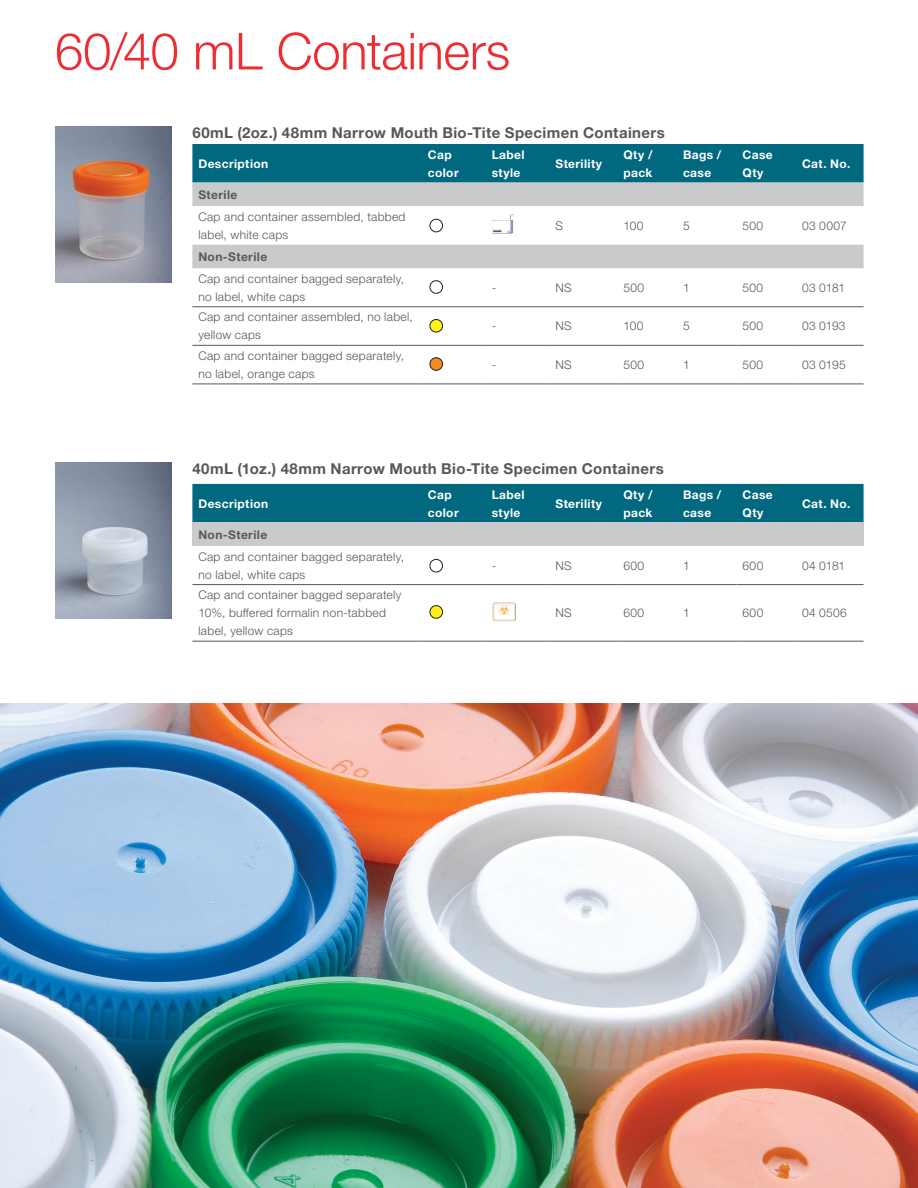
<style>
.page{position:relative;width:918px;height:1188px;background:#fff}
.page>*{position:absolute;margin:0;border:0;box-sizing:border-box;transform-origin:0 0}
.Headline{font:300 51px "Helvetica Neue LTW1 G";letter-spacing:-.01em;color:#ee2d33}
.Table_Title{font:700 15px "Helvetica Neue LTW1 G";letter-spacing:.025em;color:#57585a}
.Table_Text_-_Left{font:300 12px/18px "Helvetica Neue LTW1 G";letter-spacing:.025em;color:#57585a}
.Title_Row_-_Left{font:700 12px/18px "Helvetica Neue LTW1 G";letter-spacing:.03em;color:#fff}
.Section_Group{font:700 12px "Helvetica Neue LTW1 G";letter-spacing:.035em;color:#57585a}
</style>
<div class="page">
<div style="left:192px;top:144px;width:672px;height:39px;background:#00687f"></div>
<svg style="left:192px;top:183px;width:672px;height:85px;fill:#c9cacc"></svg>
<hr style="left:192px;top:306px;width:230px;height:1px;background:#57585a">
<hr style="left:422px;top:306px;width:64px;height:1px;background:#57585a">
<hr style="left:486px;top:306px;width:63px;height:1px;background:#57585a">
<hr style="left:549px;top:306px;width:68px;height:1px;background:#57585a">
<hr style="left:617px;top:306px;width:60px;height:1px;background:#57585a">
<hr style="left:677px;top:306px;width:60px;height:1px;background:#57585a">
<hr style="left:737px;top:306px;width:59px;height:1px;background:#57585a">
<hr style="left:796px;top:306px;width:68px;height:1px;background:#57585a">
<hr style="left:192px;top:345px;width:230px;height:1px;background:#57585a">
<hr style="left:422px;top:345px;width:64px;height:1px;background:#57585a">
<hr style="left:486px;top:345px;width:63px;height:1px;background:#57585a">
<hr style="left:549px;top:345px;width:68px;height:1px;background:#57585a">
<hr style="left:617px;top:345px;width:60px;height:1px;background:#57585a">
<hr style="left:677px;top:345px;width:60px;height:1px;background:#57585a">
<hr style="left:737px;top:345px;width:59px;height:1px;background:#57585a">
<hr style="left:796px;top:345px;width:68px;height:1px;background:#57585a">
<hr style="left:192px;top:384px;width:230px;height:1px;background:#57585a">
<hr style="left:422px;top:384px;width:64px;height:1px;background:#57585a">
<hr style="left:486px;top:384px;width:63px;height:1px;background:#57585a">
<hr style="left:549px;top:384px;width:68px;height:1px;background:#57585a">
<hr style="left:617px;top:384px;width:60px;height:1px;background:#57585a">
<hr style="left:677px;top:384px;width:60px;height:1px;background:#57585a">
<hr style="left:737px;top:384px;width:59px;height:1px;background:#57585a">
<hr style="left:796px;top:384px;width:68px;height:1px;background:#57585a">
<img style="left:55px;top:127px;width:117px;height:155px">
<div style="left:430px;top:219px;width:13px;height:13px;background:#fff;border-radius:50%"></div>
<div style="left:430px;top:219px;width:13px;height:13px;border:1px solid #231f20;border-radius:50%"></div>
<div style="left:430px;top:280px;width:13px;height:14px;border:1px solid #231f20;border-radius:50%"></div>
<div style="left:430px;top:319px;width:13px;height:13px;background:#fff116;border-radius:50%"></div>
<div style="left:430px;top:319px;width:13px;height:13px;border:1px solid #231f20;border-radius:50%"></div>
<div style="left:430px;top:358px;width:13px;height:12px;background:#f28b20;border-radius:50%"></div>
<div style="left:430px;top:357px;width:13px;height:14px;border:1px solid #231f20;border-radius:50%"></div>
<img style="left:492px;top:214px;width:22px;height:22px">
<div style="left:192px;top:484px;width:672px;height:39px;background:#00687f"></div>
<div style="left:192px;top:523px;width:672px;height:23px;background:#c9cacc"></div>
<hr style="left:192px;top:584px;width:230px;height:1px;background:#57585a">
<hr style="left:422px;top:584px;width:64px;height:1px;background:#57585a">
<hr style="left:486px;top:584px;width:63px;height:1px;background:#57585a">
<hr style="left:549px;top:584px;width:68px;height:1px;background:#57585a">
<hr style="left:617px;top:584px;width:60px;height:1px;background:#57585a">
<hr style="left:677px;top:584px;width:60px;height:1px;background:#57585a">
<hr style="left:737px;top:584px;width:59px;height:1px;background:#57585a">
<hr style="left:796px;top:584px;width:68px;height:1px;background:#57585a">
<hr style="left:192px;top:641px;width:230px;height:1px;background:#57585a">
<hr style="left:422px;top:641px;width:64px;height:1px;background:#57585a">
<hr style="left:486px;top:641px;width:63px;height:1px;background:#57585a">
<hr style="left:549px;top:641px;width:68px;height:1px;background:#57585a">
<hr style="left:617px;top:641px;width:60px;height:1px;background:#57585a">
<hr style="left:677px;top:641px;width:60px;height:1px;background:#57585a">
<hr style="left:737px;top:641px;width:59px;height:1px;background:#57585a">
<hr style="left:796px;top:641px;width:68px;height:1px;background:#57585a">
<img style="left:55px;top:463px;width:117px;height:155px">
<div style="left:430px;top:559px;width:13px;height:13px;border:1px solid #231f20;border-radius:50%"></div>
<div style="left:430px;top:606px;width:13px;height:12px;background:#fff116;border-radius:50%"></div>
<div style="left:430px;top:605px;width:13px;height:14px;border:1px solid #231f20;border-radius:50%"></div>
<img style="left:492px;top:602px;width:24px;height:20px">
<img style="left:0;top:703px;width:918px;height:485px">
<p class="Headline" style="left:55px;top:20px;width:457px">60/40 mL Containers</p>
<p class="Table_Title" style="left:192px;top:123px;width:474px">60mL (2oz.) 48mm Narrow Mouth Bio-Tite Specimen Containers</p>
<p class="Title_Row_-_Left" style="left:198px;top:154px;width:71px">Description</p>
<p class="Title_Row_-_Left" style="left:428px;top:145px;width:32px">Cap color</p>
<p class="Title_Row_-_Left" style="left:492px;top:145px;width:35px">Label style</p>
<p class="Title_Row_-_Left" style="left:555px;top:154px;width:48px">Sterility</p>
<p class="Title_Row_-_Left" style="left:624px;top:145px;width:31px">Qty / pack</p>
<p class="Title_Row_-_Left" style="left:683px;top:145px;width:40px">Bags / case</p>
<p class="Title_Row_-_Left" style="left:743px;top:145px;width:32px">Case<br>Qty</p>
<p class="Title_Row_-_Left" style="left:802px;top:154px;width:50px">Cat. No.</p>
<p class="Section_Group" style="left:198px;top:187px;width:41px">Sterile</p>
<p class="Table_Text_-_Left" style="left:198px;top:207px;width:209px">Cap and container assembled, tabbed label, white caps</p>
<p class="Table_Text_-_Left" style="left:555px;top:216px;width:9px">S</p>
<p class="Table_Text_-_Left" style="left:624px;top:216px;width:22px">100</p>
<p class="Table_Text_-_Left" style="left:683px;top:216px;width:8px">5</p>
<p class="Table_Text_-_Left" style="left:743px;top:216px;width:22px">500</p>
<p class="Table_Text_-_Left" style="left:802px;top:216px;width:46px">03 0007</p>
<p class="Section_Group" style="left:198px;top:249px;width:70px">Non-Sterile</p>
<p class="Table_Text_-_Left" style="left:198px;top:269px;width:207px">Cap and container bagged separately, no label, white caps</p>
<p class="Table_Text_-_Left" style="left:492px;top:278px;width:6px">-</p>
<p class="Table_Text_-_Left" style="left:555px;top:278px;width:18px">NS</p>
<p class="Table_Text_-_Left" style="left:624px;top:278px;width:22px">500</p>
<p class="Table_Text_-_Left" style="left:683px;top:278px;width:8px">1</p>
<p class="Table_Text_-_Left" style="left:743px;top:278px;width:22px">500</p>
<p class="Table_Text_-_Left" style="left:802px;top:278px;width:45px">03 0181</p>
<p class="Table_Text_-_Left" style="left:198px;top:308px;width:216px">Cap and container assembled, no label, yellow caps</p>
<p class="Table_Text_-_Left" style="left:198px;top:347px;width:207px">Cap and container bagged separately, no label, orange caps</p>
<p class="Table_Text_-_Left" style="left:492px;top:317px;width:6px">-</p>
<p class="Table_Text_-_Left" style="left:555px;top:317px;width:18px">NS</p>
<p class="Table_Text_-_Left" style="left:624px;top:317px;width:22px">100</p>
<p class="Table_Text_-_Left" style="left:683px;top:317px;width:8px">5</p>
<p class="Table_Text_-_Left" style="left:743px;top:317px;width:22px">500</p>
<p class="Table_Text_-_Left" style="left:802px;top:317px;width:45px">03 0193</p>
<p class="Table_Text_-_Left" style="left:492px;top:356px;width:6px">-</p>
<p class="Table_Text_-_Left" style="left:555px;top:356px;width:18px">NS</p>
<p class="Table_Text_-_Left" style="left:624px;top:356px;width:22px">500</p>
<p class="Table_Text_-_Left" style="left:683px;top:356px;width:8px">1</p>
<p class="Table_Text_-_Left" style="left:743px;top:356px;width:22px">500</p>
<p class="Table_Text_-_Left" style="left:802px;top:356px;width:45px">03 0195</p>
<p class="Table_Title" style="left:192px;top:459px;width:473px">40mL (1oz.) 48mm Narrow Mouth Bio-Tite Specimen Containers</p>
<p class="Title_Row_-_Left" style="left:198px;top:494px;width:71px">Description</p>
<p class="Title_Row_-_Left" style="left:428px;top:485px;width:32px">Cap color</p>
<p class="Title_Row_-_Left" style="left:492px;top:485px;width:35px">Label style</p>
<p class="Title_Row_-_Left" style="left:555px;top:494px;width:48px">Sterility</p>
<p class="Title_Row_-_Left" style="left:624px;top:485px;width:31px">Qty / pack</p>
<p class="Title_Row_-_Left" style="left:683px;top:485px;width:40px">Bags / case</p>
<p class="Title_Row_-_Left" style="left:743px;top:485px;width:32px">Case<br>Qty</p>
<p class="Title_Row_-_Left" style="left:802px;top:494px;width:50px">Cat. No.</p>
<p class="Section_Group" style="left:198px;top:527px;width:70px">Non-Sterile</p>
<p class="Table_Text_-_Left" style="left:198px;top:547px;width:207px">Cap and container bagged separately, no label, white caps</p>
<p class="Table_Text_-_Left" style="left:492px;top:556px;width:6px">-</p>
<p class="Table_Text_-_Left" style="left:555px;top:556px;width:18px">NS</p>
<p class="Table_Text_-_Left" style="left:624px;top:556px;width:22px">600</p>
<p class="Table_Text_-_Left" style="left:683px;top:556px;width:8px">1</p>
<p class="Table_Text_-_Left" style="left:743px;top:556px;width:22px">600</p>
<p class="Table_Text_-_Left" style="left:802px;top:556px;width:45px">04 0181</p>
<p class="Table_Text_-_Left" style="left:198px;top:586px;width:204px">Cap and container bagged separately<br>10%, buffered formalin non-tabbed</p>
<p class="Table_Text_-_Left" style="left:198px;top:622px;width:96px">label, yellow caps</p>
<p class="Table_Text_-_Left" style="left:555px;top:604px;width:18px">NS</p>
<p class="Table_Text_-_Left" style="left:624px;top:604px;width:22px">600</p>
<p class="Table_Text_-_Left" style="left:683px;top:604px;width:8px">1</p>
<p class="Table_Text_-_Left" style="left:743px;top:604px;width:22px">600</p>
<p class="Table_Text_-_Left" style="left:802px;top:604px;width:46px">04 0506</p>
</div>
